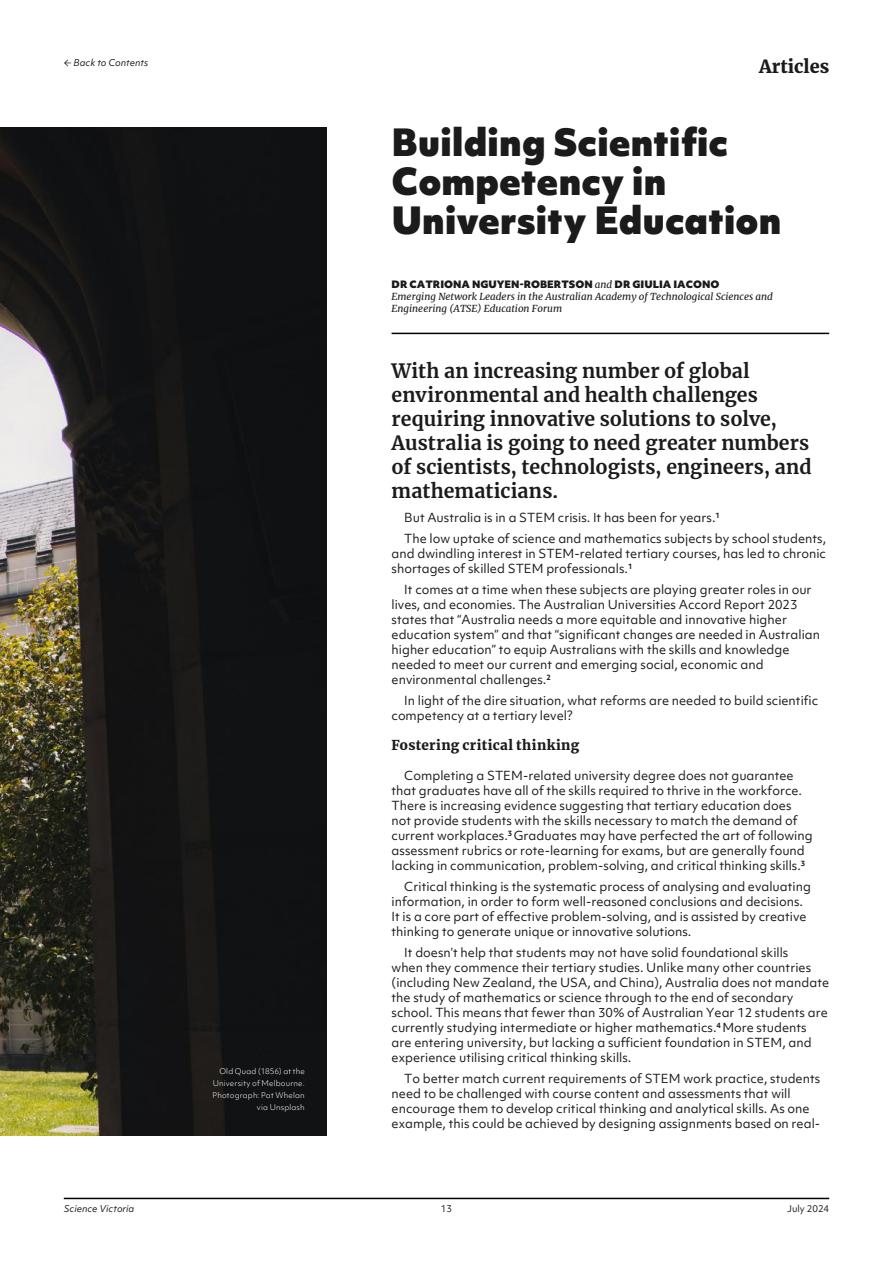
<style>
.page{position:relative;width:893px;height:1263px;background:#fff}
.page>*{position:absolute;margin:0;border:0;box-sizing:border-box;transform-origin:0 0}
.t1{font:900 36px/39px "Objektiv Mk 1";color:#1b1b1c}
.t2{font:700 19.5px/24px "Merriweather";letter-spacing:.005em;color:#1b1b1c}
.t3{font:900 18px "Merriweather";color:#1b1b1c}
.t4{font:900 13.5px "Merriweather";letter-spacing:.025em;color:#1b1b1c}
.t5{font:12px/15px "Objektiv Mk 1";color:#1b1b1c}
.t6{font:italic 9.75px/12px "Merriweather";color:#1b1b1c}
.t7{font:900 9.75px "Objektiv Mk 1";color:#1b1b1c}
.t8{font:italic 9px "Objektiv Mk 1";color:#1b1b1c}
.t9{font:9px "Objektiv Mk 1";color:#1b1b1c}
.t10{font:300 7.5px/12px "Objektiv Mk 1";letter-spacing:.025em;color:#fff;text-align:right}
.s1{font-family:"Minion Pro";font-weight:700;font-style:normal;font-size:12px}
.s2{font-family:"Merriweather";font-weight:400;font-style:italic}
</style>
<div class="page">
<hr style="left:64px;top:1198px;width:765px;height:1px;background:#000">
<img style="left:0;top:128px;width:326px;height:1007px">
<hr style="left:392px;top:333px;width:437px;height:1px;background:#000">
<p class="t8" style="left:64px;top:56px;width:86px"><span class="s1">←</span> Back to Contents</p>
<p class="t10" style="left:213px;top:1065px;width:94px">Old Quad (1856) at the<br>University of Melbourne.<br>Photograph: Pat Whelan via Unsplash</p>
<h3 class="t3" style="left:759px;top:54px;width:72px">Articles</h3>
<h1 class="t1" style="left:392px;top:122px;width:391px">Building Scientific<br>Competency in<br>University Education</h1>
<p class="t7" style="left:392px;top:277px;width:329px">DR CATRIONA NGUYEN-ROBERTSON <span class="s2">and</span> DR GIULIA IACONO</p>
<p class="t6" style="left:392px;top:290px;width:383px">Emerging Network Leaders in the Australian Academy of Technological Sciences and<br>Engineering (ATSE) Education Forum</p>
<h2 class="t2" style="left:392px;top:358px;width:421px">With an increasing number of global environmental and health challenges requiring innovative solutions to solve, Australia is going to need greater numbers of scientists, technologists, engineers, and mathematicians.</h2>
<p class="t5" style="left:404px;top:507px;width:423px;line-height:21px">But Australia is in a STEM crisis. It has been for years.<sup>1<br></sup>The low uptake of science and mathematics subjects by school students,</p>
<p class="t5" style="left:392px;top:546px;width:436px">and dwindling interest in STEM-related tertiary courses, has led to chronic shortages of skilled STEM professionals.<sup>1</sup></p>
<p class="t5" style="left:392px;top:582px;width:430px;text-indent:13px">It comes at a time when these subjects are playing greater roles in our lives, and economies. The Australian Universities Accord Report 2023 states that “Australia needs a more equitable and innovative higher education system” and that “significant changes are needed in Australian higher education” to equip Australians with the skills and knowledge needed to meet our current and emerging social, economic and environmental challenges.<sup>2</sup></p>
<p class="t5" style="left:392px;top:693px;width:428px;text-indent:13px">In light of the dire situation, what reforms are needed to build scientific competency at a tertiary level?</p>
<p class="t4" style="left:392px;top:736px;width:189px">Fostering critical thinking</p>
<p class="t5" style="left:392px;top:768px;width:423px;text-indent:13px">Completing a STEM-related university degree does not guarantee that graduates have all of the skills required to thrive in the workforce.<br>There is increasing evidence suggesting that tertiary education does not provide students with the skills necessary to match the demand of current workplaces.<sup>3</sup> Graduates may have perfected the art of following assessment rubrics or rote-learning for exams, but are generally found lacking in communication, problem-solving, and critical thinking skills.<sup>3</sup></p>
<p class="t5" style="left:392px;top:879px;width:421px;text-indent:13px">Critical thinking is the systematic process of analysing and evaluating information, in order to form well-reasoned conclusions and decisions.<br>It is a core part of effective problem-solving, and is assisted by creative thinking to generate unique or innovative solutions.</p>
<p class="t5" style="left:392px;top:945px;width:439px;text-indent:13px">It doesn’t help that students may not have solid foundational skills<br>when they commence their tertiary studies. Unlike many other countries (including New Zealand, the USA, and China), Australia does not mandate the study of mathematics or science through to the end of secondary school. This means that fewer than 30% of Australian Year 12 students are currently studying intermediate or higher mathematics.<sup>4</sup> More students are entering university, but lacking a sufficient foundation in STEM, and experience utilising critical thinking skills.</p>
<p class="t5" style="left:392px;top:1071px;width:430px;text-indent:13px">To better match current requirements of STEM work practice, students need to be challenged with course content and assessments that will encourage them to develop critical thinking and analytical skills. As one example, this could be achieved by designing assignments based on real-</p>
<p class="t8" style="left:64px;top:1202px;width:72px">Science Victoria</p>
<p class="t9" style="left:441px;top:1202px;width:13px">13</p>
<p class="t9" style="left:787px;top:1202px;width:44px">July 2024</p>
</div>
